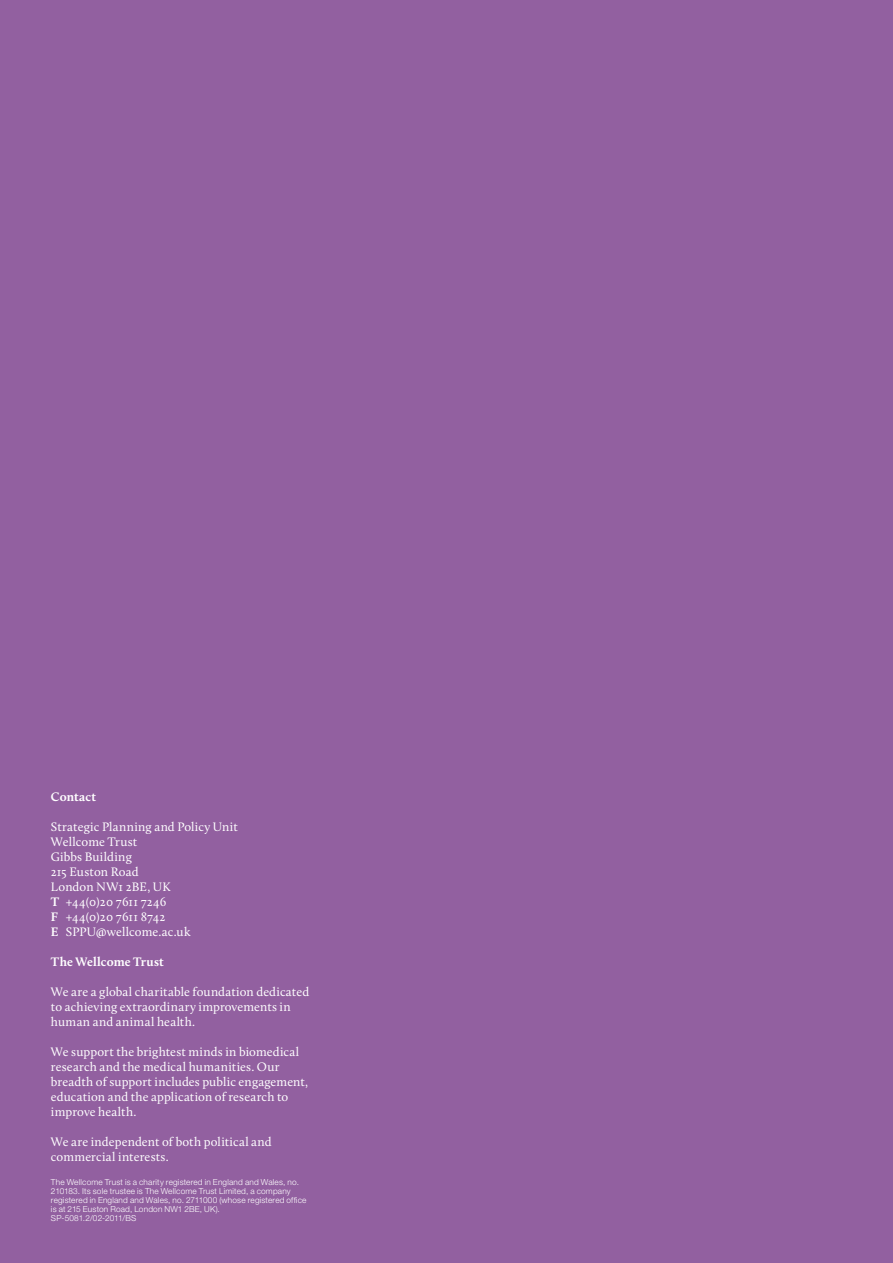
<style>
.page{position:relative;width:893px;height:1263px;background:#9260a0}
.page>*{position:absolute;margin:0;border:0;box-sizing:border-box;transform-origin:0 0}
.t1{font:12.75px/15px "Calluna";letter-spacing:.01em;color:#fff}
.t2{font:700 12.75px "Calluna";color:#fff}
.t3{font:300 8.25px/9px "Helvetica Neue LT";letter-spacing:.02em;color:#fff}
.s1{font-weight:700}
</style>
<div class="page">
<p class="t2" style="left:51px;top:789px;width:47px">Contact</p>
<p class="t1" style="left:51px;top:819px;width:188px">Strategic Planning and Policy Unit<br>Wellcome Trust<br>Gibbs Building<br>215 Euston Road<br>London NW1 2BE, UK<br><span class="s1">T</span> +44(0)20 7611 7246<br><span class="s1">F</span> +44(0)20 7611 8742<br><span class="s1">E</span> SPPU@wellcome.ac.uk</p>
<p class="t2" style="left:51px;top:954px;width:114px">The Wellcome Trust</p>
<p class="t1" style="left:51px;top:984px;width:260px">We are a global charitable foundation dedicated to achieving extraordinary improvements in human and animal health.</p>
<p class="t1" style="left:51px;top:1044px;width:259px">We support the brightest minds in biomedical research and the medical humanities. Our breadth of support includes public engagement, education and the application of research to improve health.</p>
<p class="t1" style="left:51px;top:1134px;width:222px">We are independent of both political and commercial interests.</p>
<p class="t3" style="left:51px;top:1177px;width:257px">The Wellcome Trust is a charity registered in England and Wales, no.<br>210183. Its sole trustee is The Wellcome Trust Limited, a company registered in England and Wales, no. 2711000 (whose registered office is at 215 Euston Road, London NW1 2BE, UK).<br>SP-5081.2/02-2011/BS</p>
</div>
